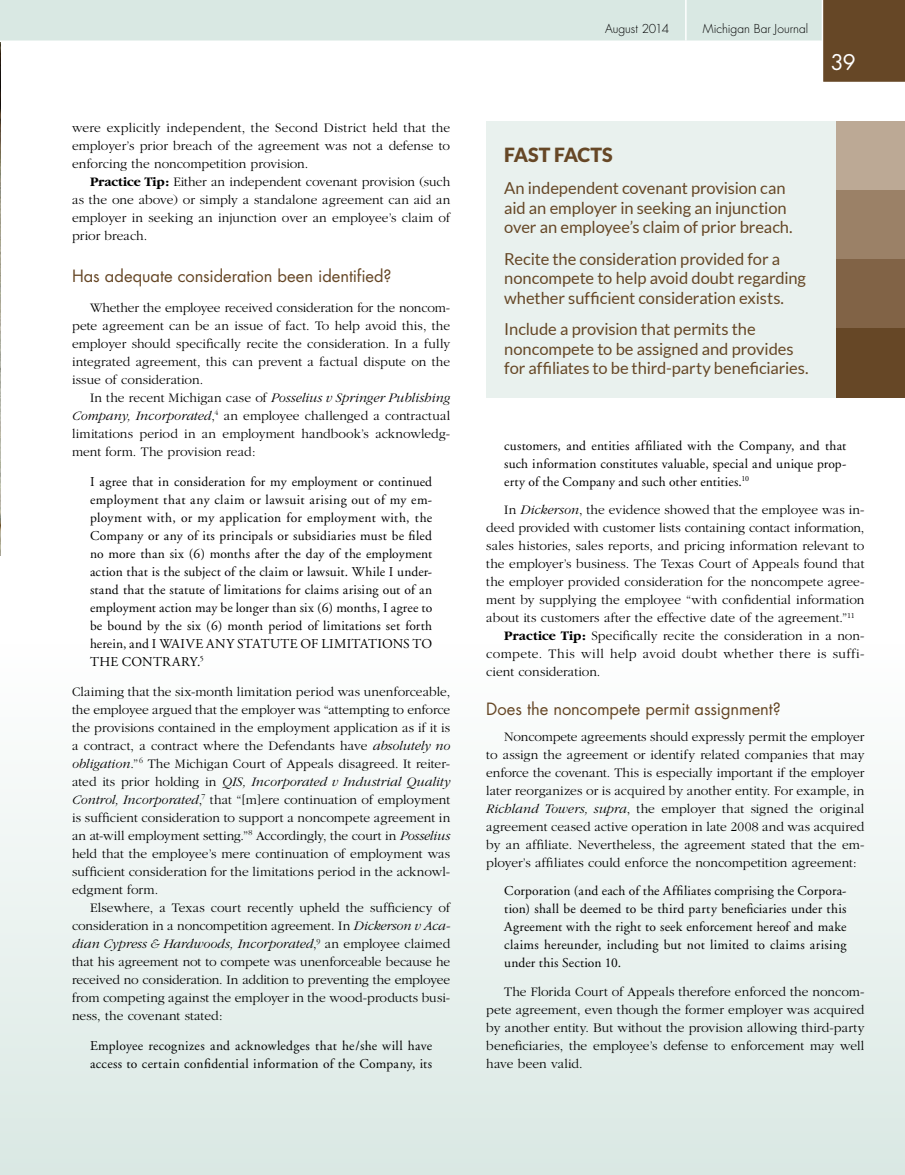
<style>
.page{position:relative;width:905px;height:1175px;background:#fff}
.page>*{position:absolute;margin:0;border:0;box-sizing:border-box;transform-origin:0 0}
.t1{font:21px "Futura";color:#fff}
.t2{font:900 19.5px "Lato";letter-spacing:-.005em;color:#664726}
.t3{font:16.5px/19.5px "Lato";letter-spacing:-.005em;color:#664726}
.t4{font:16.5px "Futura";letter-spacing:-.005em;color:#664726}
.t5{font:300 13.5px/18px "Garamond";color:#000;text-align:justify}
.t6{font:13.5px/18px "Adobe Garamond";letter-spacing:.02em;color:#000;text-align:justify}
.t7{font:300 13.5px "Garamond";letter-spacing:.03em;color:#000}
.t8{font:300 12px "Futura";color:#000}
.s1{font-weight:700}
.s2{font-style:italic}
</style>
<div class="page">
<div style="left:0;top:643px;width:904px;height:531px;background:linear-gradient(to bottom,#fff,#dae8e3)"></div>
<img style="left:0;top:84px;width:1px;height:471px">
<svg style="left:0;top:0;width:904px;height:84px"></svg>
<hr style="left:685px;top:0;width:1px;height:40px;background:#fff">
<div style="left:486px;top:122px;width:418px;height:276px;background:#e9f1ee"></div>
<div style="left:836px;top:122px;width:68px;height:68px;background:#bca995"></div>
<div style="left:836px;top:190px;width:68px;height:70px;background:#9b8167"></div>
<div style="left:836px;top:260px;width:68px;height:68px;background:#816346"></div>
<div style="left:836px;top:328px;width:68px;height:70px;background:#664726"></div>
<p class="t5" style="left:72px;top:119px;width:380px">were explicitly independent, the Second District held that the employer’s prior breach of the agreement was not a defense to enforcing the noncompetition provision.</p>
<p class="t5" style="left:72px;top:173px;width:380px;text-indent:18px"><span class="s1">Practice Tip:</span> Either an independent covenant provision (such as the one above) or simply a standalone agreement can aid an employer in seeking an injunction over an employee’s claim of prior breach.</p>
<p class="t4" style="left:72px;top:264px;width:321px">Has adequate consideration been identified?</p>
<p class="t5" style="left:72px;top:299px;width:380px;text-indent:18px">Whether the employee received consideration for the noncom&shy;pete agreement can be an issue of fact. To help avoid this, the employer should specifically recite the consideration. In a fully integrated agreement, this can prevent a factual dispute on the issue of consideration.</p>
<p class="t5" style="left:72px;top:389px;width:380px;text-indent:18px">In the recent Michigan case of <span class="s2">Posselius v Springer Publishing Company, Incorporated</span>,<sup>4</sup> an employee challenged a contractual limitations period in an employment handbook’s acknowledg&shy;ment form. The provision read:</p>
<p class="t6" style="left:90px;top:473px;width:344px">I agree that in consideration for my employment or continued employment that any claim or lawsuit arising out of my em&shy;ployment with, or my application for employment with, the Company or any of its principals or subsidiaries must be filed no more than six (6) months after the day of the employment action that is the subject of the claim or lawsuit. While I under&shy;stand that the statute of limitations for claims arising out of an employment action may be longer than six (6) months, I agree to be bound by the six (6) month period of limitations set forth herein, and I WAIVE ANY STATUTE OF LIMITATIONS TO THE CONTRARY.<sup>5</sup></p>
<p class="t5" style="left:72px;top:683px;width:380px">Claiming that the six-month limitation period was unenforceable, the employee argued that the employer was “attempting to enforce the provisions contained in the employment application as if it is a contract, a contract where the Defendants have <span class="s2">absolutely no obligation</span>.”<sup>6</sup> The Michigan Court of Appeals disagreed. It reiter&shy;ated its prior holding in <span class="s2">QIS, Incorporated v Industrial Quality Control, Incorporated</span>,<sup>7</sup> that “[m]ere continuation of employment is sufficient consideration to support a noncompete agreement in an at-will employment setting.”<sup>8</sup> Accordingly, the court in <span class="s2">Posselius </span>held that the employee’s mere continuation of employment was sufficient consideration for the limitations period in the acknowl&shy;edgment form.</p>
<p class="t5" style="left:72px;top:899px;width:380px;text-indent:18px">Elsewhere, a Texas court recently upheld the sufficiency of consideration in a noncompetition agreement. In <span class="s2">Dickerson v Aca&shy;dian Cypress &amp; Hardwoods, Incorporated</span>,<sup>9</sup> an employee claimed that his agreement not to compete was unenforceable because he received no consideration. In addition to preventing the employee from competing against the employer in the wood-products busi&shy;ness, the covenant stated:</p>
<p class="t6" style="left:90px;top:1037px;width:344px">Employee recognizes and acknowledges that he/she will have access to certain confidential information of the Company, its</p>
<p class="t8" style="left:605px;top:21px;width:66px">August 2014</p>
<p class="t8" style="left:702px;top:21px;width:107px">Michigan Bar Journal</p>
<h1 class="t1" style="left:830px;top:48px;width:26px">39</h1>
<h2 class="t2" style="left:504px;top:144px;width:110px">FAST FACTS</h2>
<p class="t3" style="left:504px;top:178px;width:290px">An independent covenant provision can aid an employer in seeking an injunction over an employee’s claim of prior breach.</p>
<p class="t3" style="left:504px;top:249px;width:303px">Recite the consideration provided for a noncompete to help avoid doubt regarding whether sufficient consideration exists.</p>
<p class="t3" style="left:504px;top:319px;width:306px">Include a provision that permits the noncompete to be assigned and provides for affiliates to be third-party beneficiaries.</p>
<p class="t6" style="left:504px;top:436px;width:344px">customers, and entities affiliated with the Company, and that such information constitutes valuable, special and unique prop&shy;erty of the Company and such other entities.<sup>10</sup></p>
<p class="t5" style="left:504px;top:501px;width:362px">In <span class="s2">Dickerson</span>, the evidence showed that the employee was in-</p>
<p class="t5" style="left:486px;top:519px;width:380px">deed provided with customer lists containing contact information,</p>
<p class="t5" style="left:486px;top:537px;width:380px">sales histories, sales reports, and pricing information relevant to</p>
<p class="t5" style="left:486px;top:555px;width:380px">the employer’s business. The Texas Court of Appeals found that</p>
<p class="t5" style="left:486px;top:573px;width:379px">the employer provided consideration for the noncompete agree-</p>
<p class="t5" style="left:486px;top:591px;width:379px">ment by supplying the employee “with confidential information</p>
<p class="t5" style="left:486px;top:609px;width:370px">about its customers after the effective date of the agreement.”<sup>11</sup></p>
<p class="t5" style="left:504px;top:627px;width:362px"><span class="s1">Practice Tip:</span> Specifically recite the consideration in a non-</p>
<p class="t7" style="left:486px;top:646px;width:379px">compete. This will help avoid doubt whether there is suffi-</p>
<p class="t5" style="left:486px;top:663px;width:116px">cient consideration.</p>
<p class="t4" style="left:486px;top:697px;width:296px">Does the noncompete permit assignment?</p>
<p class="t5" style="left:486px;top:727px;width:380px;text-indent:18px">Noncompete agreements should expressly permit the employer to assign the agreement or identify related companies that may enforce the covenant. This is especially important if the employer later reorganizes or is acquired by another entity. For example, in <span class="s2">Richland Towers, supra</span>, the employer that signed the original agreement ceased active operation in late 2008 and was acquired by an affiliate. Nevertheless, the agreement stated that the em&shy;ployer’s affiliates could enforce the noncompetition agreement:</p>
<p class="t6" style="left:504px;top:882px;width:344px">Corporation (and each of the Affiliates comprising the Corpora&shy;tion) shall be deemed to be third party beneficiaries under this Agreement with the right to seek enforcement hereof and make claims hereunder, including but not limited to claims arising under this Section 10.</p>
<p class="t5" style="left:486px;top:982px;width:380px;text-indent:18px">The Florida Court of Appeals therefore enforced the noncom&shy;pete agreement, even though the former employer was acquired by another entity. But without the provision allowing third-party beneficiaries, the employee’s defense to enforcement may well have been valid.</p>
</div>
